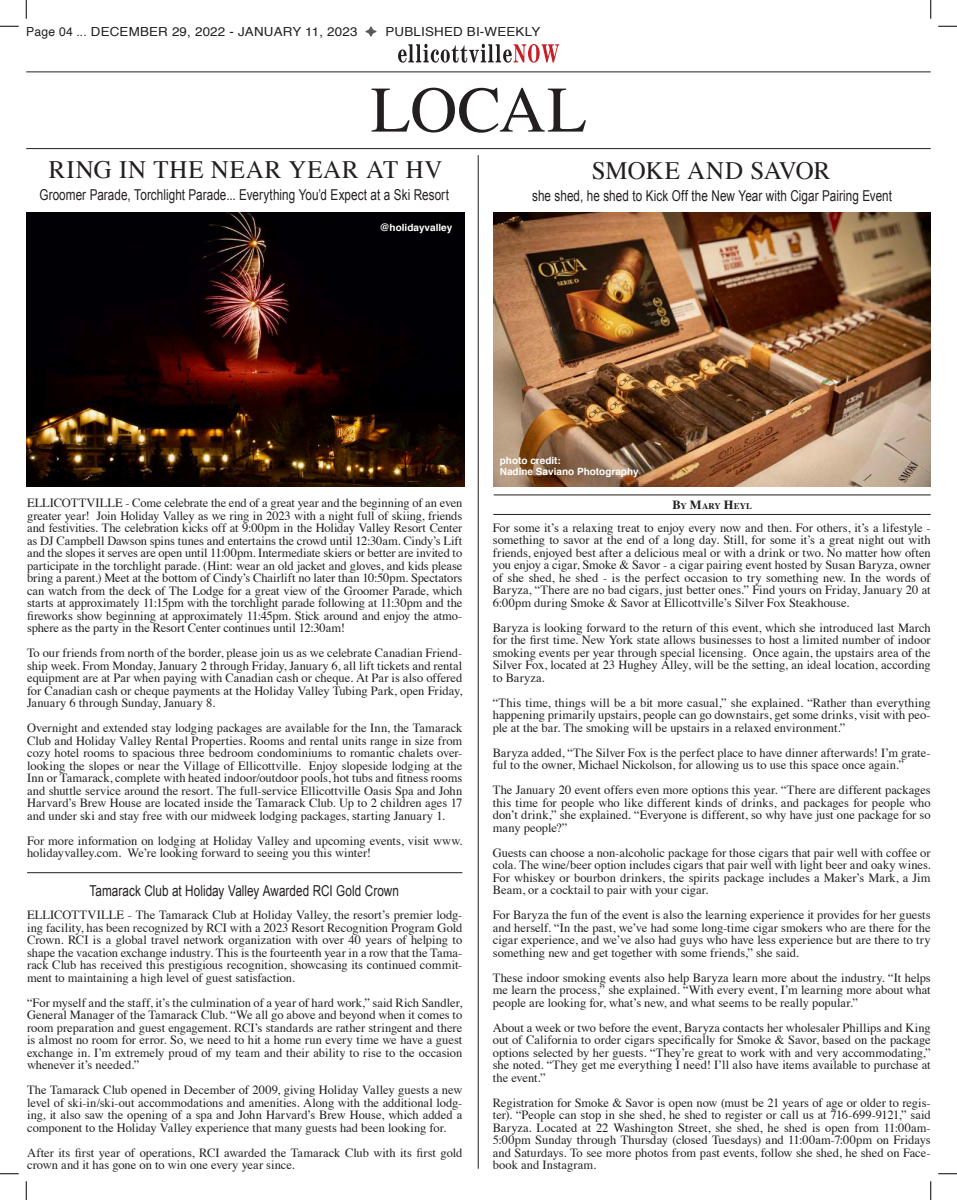
<style>
.page{position:relative;width:957px;height:1200px;background:#fff}
.page>*{position:absolute;margin:0;border:0;box-sizing:border-box;transform-origin:0 0}
.t1{font:65px "Times";color:#231f20}
.t2{font:25px "Times";letter-spacing:.03em;color:#231f20}
.t3{font:25px "Times";letter-spacing:-.005em;color:#231f20}
.t4{font:15px "Arial";letter-spacing:.005em;color:#231f20;scale:.78 1}
.t5{font:12.5px/12.5px "Times";color:#231f20;text-align:justify}
.t6{font:12.5px "Helvetica";letter-spacing:.015em;color:#231f20}
.t7{font:12.5px "Helvetica";letter-spacing:.015em;color:#231f20;scale:1.07 1}
.t8{font:700 10px "Helvetica";color:#fff}
.t9{font:700 8.75px "Times";letter-spacing:.01em;color:#231f20}
.s1{font-size:12.5px}
</style>
<div class="page">
<img style="left:493px;top:213px;width:438px;height:273px">
<img style="left:26px;top:213px;width:439px;height:273px">
<svg style="left:398px;top:44px;width:161px;height:19px"></svg>
<hr style="left:26px;top:72px;width:905px;height:1px;background:#231f20">
<hr style="left:26px;top:148px;width:905px;height:1px;background:#231f20">
<hr style="left:478px;top:155px;width:1px;height:1014px;background:#231f20">
<hr style="left:494px;top:495px;width:437px;height:1px;background:#231f20">
<hr style="left:493px;top:514px;width:438px;height:1px;background:#231f20">
<hr style="left:27px;top:872px;width:435px;height:1px;background:#231f20">
<svg style="left:0;top:25px;width:19px;height:2px"></svg>
<svg style="left:938px;top:25px;width:19px;height:2px"></svg>
<svg style="left:0;top:1173px;width:19px;height:2px"></svg>
<svg style="left:938px;top:1173px;width:19px;height:2px"></svg>
<svg style="left:25px;top:0;width:2px;height:19px"></svg>
<svg style="left:25px;top:1181px;width:2px;height:19px"></svg>
<svg style="left:930px;top:0;width:2px;height:19px"></svg>
<svg style="left:930px;top:1181px;width:2px;height:19px"></svg>
<p class="t6" style="left:26px;top:22px;width:333px">Page 04 ... DECEMBER 29, 2022 - JANUARY 11, 2023</p>
<p class="t7" style="left:386px;top:22px;width:146px">PUBLISHED BI-WEEKLY</p>
<p class="t1" style="left:371px;top:49px;width:217px">LOCAL</p>
<p class="t2" style="left:49px;top:146px;width:395px">RING IN THE NEAR YEAR AT HV</p>
<p class="t4" style="left:39px;top:185px;width:527px">Groomer Parade, Torchlight Parade... Everything You’d Expect at a Ski Resort</p>
<p class="t8" style="left:380px;top:219px;width:74px">@holidayvalley</p>
<p class="t3" style="left:592px;top:147px;width:240px">SMOKE AND SAVOR</p>
<p class="t4" style="left:532px;top:186px;width:463px">she shed, he shed to Kick Off the New Year with Cigar Pairing Event</p>
<p class="t5" style="left:27px;top:496px;width:437px">ELLICOTTVILLE - Come celebrate the end of a great year and the beginning of an even greater year! Join Holiday Valley as we ring in 2023 with a night full of skiing, friends and festivities. The celebration kicks off at 9:00pm in the Holiday Valley Resort Center as DJ Campbell Dawson spins tunes and entertains the crowd until 12:30am. Cindy’s Lift and the slopes it serves are open until 11:00pm. Intermediate skiers or better are invited to participate in the torchlight parade. (Hint: wear an old jacket and gloves, and kids please bring a parent.) Meet at the bottom of Cindy’s Chairlift no later than 10:50pm. Spectators can watch from the deck of The Lodge for a great view of the Groomer Parade, which starts at approximately 11:15pm with the torchlight parade following at 11:30pm and the fireworks show beginning at approximately 11:45pm. Stick around and enjoy the atmo&shy;sphere as the party in the Resort Center continues until 12:30am!</p>
<p class="t5" style="left:27px;top:646px;width:437px">To our friends from north of the border, please join us as we celebrate Canadian Friend&shy;ship week. From Monday, January 2 through Friday, January 6, all lift tickets and rental equipment are at Par when paying with Canadian cash or cheque. At Par is also offered for Canadian cash or cheque payments at the Holiday Valley Tubing Park, open Friday, January 6 through Sunday, January 8.</p>
<p class="t5" style="left:27px;top:721px;width:437px">Overnight and extended stay lodging packages are available for the Inn, the Tamarack Club and Holiday Valley Rental Properties. Rooms and rental units range in size from cozy hotel rooms to spacious three bedroom condominiums to romantic chalets over&shy;looking the slopes or near the Village of Ellicottville. Enjoy slopeside lodging at the Inn or Tamarack, complete with heated indoor/outdoor pools, hot tubs and fitness rooms and shuttle service around the resort. The full-service Ellicottville Oasis Spa and John Harvard’s Brew House are located inside the Tamarack Club. Up to 2 children ages 17 and under ski and stay free with our midweek lodging packages, starting January 1.</p>
<p class="t5" style="left:27px;top:833px;width:437px">For more information on lodging at Holiday Valley and upcoming events, visit www. holidayvalley.com. We’re looking forward to seeing you this winter!</p>
<p class="t4" style="left:89px;top:881px;width:398px">Tamarack Club at Holiday Valley Awarded RCI Gold Crown</p>
<p class="t5" style="left:27px;top:908px;width:437px">ELLICOTTVILLE - The Tamarack Club at Holiday Valley, the resort’s premier lodg&shy;ing facility, has been recognized by RCI with a 2023 Resort Recognition Program Gold Crown. RCI is a global travel network organization with over 40 years of helping to shape the vacation exchange industry. This is the fourteenth year in a row that the Tama&shy;rack Club has received this prestigious recognition, showcasing its continued commit&shy;ment to maintaining a high level of guest satisfaction.</p>
<p class="t5" style="left:27px;top:995px;width:437px">“For myself and the staff, it’s the culmination of a year of hard work,” said Rich Sandler, General Manager of the Tamarack Club. “We all go above and beyond when it comes to room preparation and guest engagement. RCI’s standards are rather stringent and there is almost no room for error. So, we need to hit a home run every time we have a guest exchange in. I’m extremely proud of my team and their ability to rise to the occasion whenever it’s needed.”</p>
<p class="t5" style="left:27px;top:1083px;width:437px">The Tamarack Club opened in December of 2009, giving Holiday Valley guests a new level of ski-in/ski-out accommodations and amenities. Along with the additional lodg&shy;ing, it also saw the opening of a spa and John Harvard’s Brew House, which added a component to the Holiday Valley experience that many guests had been looking for.</p>
<p class="t5" style="left:27px;top:1145px;width:437px">After its first year of operations, RCI awarded the Tamarack Club with its first gold crown and it has gone on to win one every year since.</p>
<p class="t8" style="left:500px;top:452px;width:63px">photo credit:</p>
<p class="t8" style="left:500px;top:464px;width:140px">Nadine Saviano Photography</p>
<p class="t9" style="left:672px;top:498px;width:81px"><span class="s1">B</span>Y <span class="s1">M</span>ARY <span class="s1">H</span>EYL</p>
<p class="t5" style="left:493px;top:520px;width:439px">For some it’s a relaxing treat to enjoy every now and then. For others, it’s a lifestyle - something to savor at the end of a long day. Still, for some it’s a great night out with friends, enjoyed best after a delicious meal or with a drink or two. No matter how often you enjoy a cigar, Smoke &amp; Savor - a cigar pairing event hosted by Susan Baryza, owner of she shed, he shed - is the perfect occasion to try something new. In the words of Baryza, “There are no bad cigars, just better ones.” Find yours on Friday, January 20 at 6:00pm during Smoke &amp; Savor at Ellicottville’s Silver Fox Steakhouse.</p>
<p class="t5" style="left:493px;top:620px;width:439px">Baryza is looking forward to the return of this event, which she introduced last March for the first time. New York state allows businesses to host a limited number of indoor smoking events per year through special licensing. Once again, the upstairs area of the Silver Fox, located at 23 Hughey Alley, will be the setting, an ideal location, according to Baryza.</p>
<p class="t5" style="left:493px;top:695px;width:439px">“This time, things will be a bit more casual,” she explained. “Rather than everything happening primarily upstairs, people can go downstairs, get some drinks, visit with peo&shy;ple at the bar. The smoking will be upstairs in a relaxed environment.”</p>
<p class="t5" style="left:493px;top:745px;width:439px">Baryza added, “The Silver Fox is the perfect place to have dinner afterwards! I’m grate&shy;ful to the owner, Michael Nickolson, for allowing us to use this space once again.”</p>
<p class="t5" style="left:493px;top:783px;width:439px">The January 20 event offers even more options this year. “There are different packages this time for people who like different kinds of drinks, and packages for people who don’t drink,” she explained. “Everyone is different, so why have just one package for so many people?”</p>
<p class="t5" style="left:493px;top:845px;width:439px">Guests can choose a non-alcoholic package for those cigars that pair well with coffee or cola. The wine/beer option includes cigars that pair well with light beer and oaky wines.<br>For whiskey or bourbon drinkers, the spirits package includes a Maker’s Mark, a Jim Beam, or a cocktail to pair with your cigar.</p>
<p class="t5" style="left:493px;top:908px;width:439px">For Baryza the fun of the event is also the learning experience it provides for her guests and herself. “In the past, we’ve had some long-time cigar smokers who are there for the cigar experience, and we’ve also had guys who have less experience but are there to try something new and get together with some friends,” she said.</p>
<p class="t5" style="left:493px;top:970px;width:439px">These indoor smoking events also help Baryza learn more about the industry. “It helps me learn the process,” she explained. “With every event, I’m learning more about what people are looking for, what’s new, and what seems to be really popular.”</p>
<p class="t5" style="left:493px;top:1020px;width:439px">About a week or two before the event, Baryza contacts her wholesaler Phillips and King out of California to order cigars specifically for Smoke &amp; Savor, based on the package options selected by her guests. “They’re great to work with and very accommodating,” she noted. “They get me everything I need! I’ll also have items available to purchase at the event.”</p>
<p class="t5" style="left:493px;top:1095px;width:439px">Registration for Smoke &amp; Savor is open now (must be 21 years of age or older to regis&shy;ter). “People can stop in she shed, he shed to register or call us at 716-699-9121,” said Baryza. Located at 22 Washington Street, she shed, he shed is open from 11:00am-5:00pm Sunday through Thursday (closed Tuesdays) and 11:00am-7:00pm on Fridays and Saturdays. To see more photos from past events, follow she shed, he shed on Face&shy;book and Instagram.</p>
</div>
